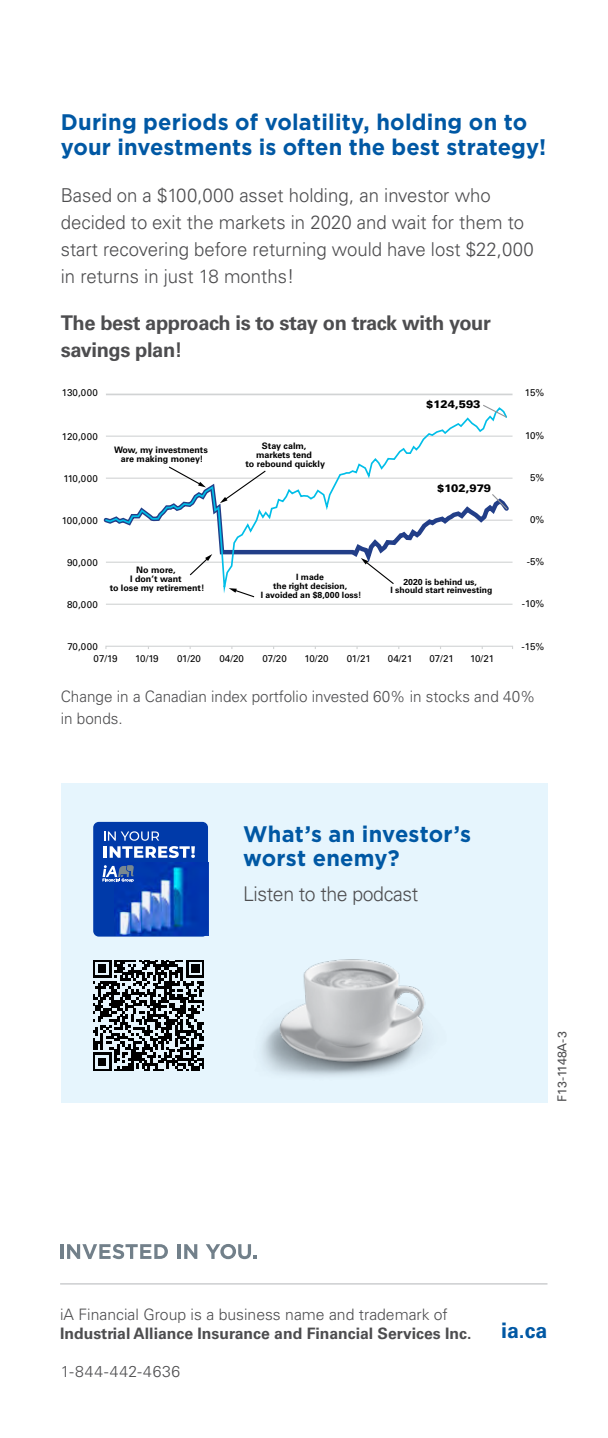
<style>
.page{position:relative;width:608px;height:1438px;background:#fff}
.page>*{position:absolute;margin:0;border:0;box-sizing:border-box;transform-origin:0 0}
.t1{font:700 22.5px/24.8px "Gotham";letter-spacing:.01em;color:#0058a4}
.t2{font:700 21.38px "Univers LT Pro 65";color:#0058a4}
.t3{font:700 20.25px/27px "Univers LT Pro 65";letter-spacing:-.02em;color:#4d4d4f}
.t4{font:300 20.25px "Univers LT Pro 45";letter-spacing:-.02em;color:#4d4d4f;scale:.96 1}
.t5{font:300 19.12px/27px "Univers LT Pro 45";color:#4d4d4f}
.t6{font:700 15.75px/19.1px "Univers LT Pro 65";color:#4d4d4f}
.t7{font:300 15.75px/22.5px "Univers LT Pro 45";color:#4d4d4f}
.t8{font:300 15.75px "Univers LT Pro 45";letter-spacing:.05em;color:#4d4d4f}
.t9{font:12.38px "Univers LT Pro 55 Roman";letter-spacing:-.01em;color:#4d4d4f}
.t10{font:900 10.8px "Univers LT Pro 75";color:#000}
.t11{font:9.9px/12.6px "Univers LT Pro 55 Roman";color:#000}
.t12{font:700 9px/9px "Univers LT Pro 65";color:#000;text-align:center}
.t13{font:700 8.55px/9px "Univers LT Pro 65";color:#000;text-align:center}
.s1{font-family:"Univers LT Pro 45";font-weight:300}
</style>
<div class="page">
<div style="left:61px;top:783px;width:486px;height:319px;background:#e6f5fd"></div>
<svg style="left:93px;top:960px;width:111px;height:110px"></svg>
<div style="left:93px;top:822px;width:115px;height:114px;background:#003aa9;border-radius:6px"></div>
<img style="left:114px;top:865px;width:94px;height:70px">
<svg style="left:104px;top:831px;width:91px;height:27px"></svg>
<svg style="left:102px;top:865px;width:32px;height:17px"></svg>
<img style="left:262px;top:959px;width:164px;height:118px">
<hr style="left:106px;top:394px;width:406px;height:1px;background:#d1d3d4">
<hr style="left:106px;top:436px;width:406px;height:1px;background:#d1d3d4">
<hr style="left:106px;top:478px;width:406px;height:1px;background:#d1d3d4">
<hr style="left:106px;top:604px;width:406px;height:1px;background:#d1d3d4">
<svg style="left:104px;top:417px;width:404px;height:176px"></svg>
<div style="left:105px;top:646px;width:408px;height:3px;border:1px solid #d1d3d4"></div>
<svg style="left:167px;top:465px;width:39px;height:22px"></svg>
<svg style="left:220px;top:469px;width:47px;height:34px"></svg>
<svg style="left:188px;top:554px;width:24px;height:22px"></svg>
<svg style="left:229px;top:588px;width:26px;height:10px"></svg>
<svg style="left:361px;top:558px;width:34px;height:27px"></svg>
<svg style="left:490px;top:493px;width:18px;height:18px"></svg>
<svg style="left:481px;top:405px;width:26px;height:13px"></svg>
<hr style="left:60px;top:1244px;width:3px;height:15px;background:#72808a">
<svg style="left:67px;top:1244px;width:101px;height:15px"></svg>
<hr style="left:177px;top:1244px;width:3px;height:15px;background:#72808a">
<svg style="left:184px;top:1244px;width:13px;height:15px"></svg>
<svg style="left:206px;top:1244px;width:51px;height:15px"></svg>
<hr style="left:60px;top:1283px;width:487px;height:1px;background:#bcbec0">
<h2 class="t1" style="left:61px;top:110px;width:486px">During periods of volatility, holding on to your investments is often the best strategy!</h2>
<p class="t5" style="left:61px;top:181px;width:474px">Based on a $100,000 asset holding, an investor who decided to exit the markets in 2020 and wait for them to start recovering before returning would have lost $22,000 in returns in just 18 months!</p>
<p class="t3" style="left:61px;top:309px;width:431px">The best approach is to stay on track with your savings plan!</p>
<p class="t11" style="left:62px;top:386px;width:38px">130,000</p>
<p class="t11" style="left:62px;top:429px;width:38px">120,000</p>
<p class="t11" style="left:64px;top:471px;width:36px">110,000</p>
<p class="t11" style="left:62px;top:513px;width:38px">100,000</p>
<p class="t11" style="left:67px;top:555px;width:32px">90,000</p>
<p class="t11" style="left:67px;top:597px;width:32px">80,000</p>
<p class="t11" style="left:94px;top:639px;width:25px;text-indent:-26px">70,000<br>07/19</p>
<p class="t10" style="left:426px;top:397px;width:56px">$124,593</p>
<p class="t12" style="left:245px;top:441px;width:81px">Stay calm, markets tend<br>to rebound quickly</p>
<p class="t12" style="left:114px;top:445px;width:95px">Wow, my investments are making money!</p>
<p class="t10" style="left:437px;top:480px;width:55px">$102,979</p>
<p class="t12" style="left:110px;top:565px;width:96px">No more,<br>I don’t want<br>to lose my retirement!</p>
<p class="t13" style="left:261px;top:572px;width:102px">I made<br>the right decision,<br>I avoided an $8,000 loss!</p>
<p class="t13" style="left:390px;top:576px;width:103px">2020 is behind us,<br>I should start reinvesting</p>
<p class="t11" style="left:135px;top:652px;width:25px">10/19</p>
<p class="t11" style="left:177px;top:652px;width:25px">01/20</p>
<p class="t11" style="left:219px;top:652px;width:26px">04/20</p>
<p class="t11" style="left:262px;top:652px;width:26px">07/20</p>
<p class="t11" style="left:304px;top:652px;width:25px">10/20</p>
<p class="t11" style="left:347px;top:652px;width:25px">01/21</p>
<p class="t11" style="left:388px;top:652px;width:26px">04/21</p>
<p class="t11" style="left:429px;top:652px;width:26px">07/21</p>
<p class="t11" style="left:470px;top:652px;width:25px">10/21</p>
<p class="t11" style="left:524px;top:386px;width:21px">15%</p>
<p class="t11" style="left:525px;top:428px;width:21px">10%</p>
<p class="t11" style="left:530px;top:470px;width:16px">5%</p>
<p class="t11" style="left:530px;top:513px;width:16px">0%</p>
<p class="t11" style="left:526px;top:555px;width:19px">-5%</p>
<p class="t11" style="left:521px;top:597px;width:24px">-10%</p>
<p class="t11" style="left:521px;top:639px;width:24px">-15%</p>
<p class="t7" style="left:61px;top:684px;width:476px">Change in a Canadian index portfolio invested 60% in stocks and 40% in bonds.</p>
<h2 class="t1" style="left:243px;top:821px;width:229px">What’s an investor’s worst enemy?</h2>
<p class="t4" style="left:243px;top:881px;width:184px">Listen to the podcast</p>
<p class="t9" style="left:553px;top:1101px;width:71px;rotate:-90deg">F13-1148A-3</p>
<p class="t6" style="left:60px;top:1304px;width:412px"><span class="s1">iA Financial Group is a business name and trademark of<br></span>Industrial Alliance Insurance and Financial Services Inc.</p>
<p class="t8" style="left:61px;top:1361px;width:121px">1-844-442-4636</p>
<p class="t2" style="left:501px;top:1316px;width:48px">ia.ca</p>
</div>
